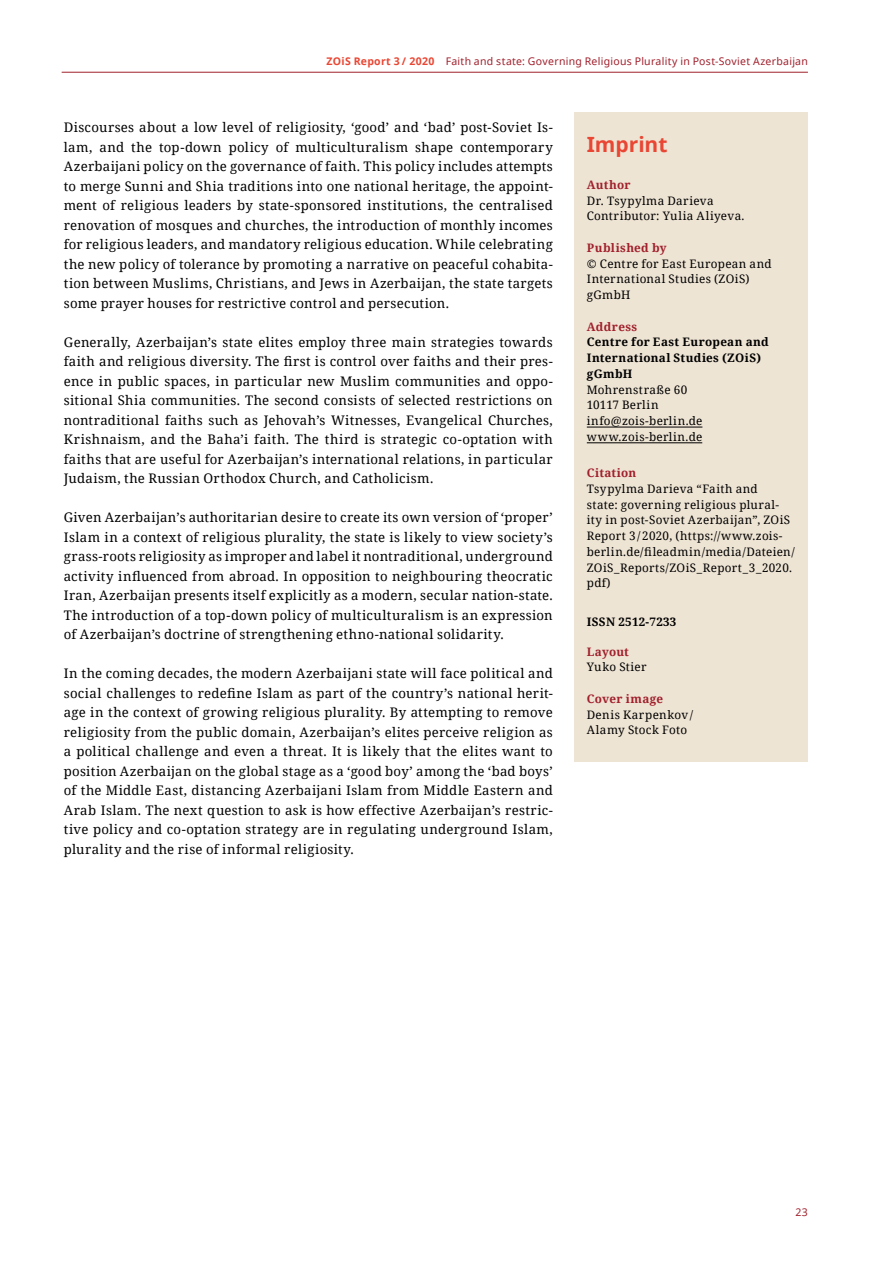
<style>
.page{position:relative;width:893px;height:1263px;background:#fff}
.page>*{position:absolute;margin:0;border:0;box-sizing:border-box;transform-origin:0 0}
.Fließtext{font:700 21px "Noto Sans";letter-spacing:-.005em;color:#e94734}
.Fließtext-2{font:13.2px/19.5px "Noto Serif";letter-spacing:.025em;color:#000;text-align:justify}
.Fließtext-3{font:11.7px/15.8px "Noto Serif";letter-spacing:.025em;color:#000}
.Fließtext-4{font:700 11.7px "Noto Serif";letter-spacing:.025em;color:#000}
.t1{font:10.5px "Noto Sans";letter-spacing:.025em;color:#a0202c}
.s1{font-weight:700;color:#e94734}
.s2{font-weight:700;color:#a0202c}
.s3{font-weight:700}
</style>
<div class="page">
<hr style="left:62px;top:72px;width:746px;height:1px;background:#a0202c">
<div style="left:574px;top:113px;width:234px;height:649px;background:#eee4d4"></div>
<hr style="left:587px;top:427px;width:115px;height:1px;background:#000">
<hr style="left:587px;top:442px;width:115px;height:1px;background:#000">
<p class="t1" style="left:327px;top:54px;width:483px"><span class="s1">ZOiS Report 3 / 2020</span> Faith and state: Governing Religious Plurality in Post-Soviet Azerbaijan</p>
<p class="Fließtext-2" style="left:64px;top:117px;width:490px">Discourses about a low level of religiosity, ‘good’ and ‘bad’ post-Soviet Is&shy;lam, and the top-down policy of multiculturalism shape contemporary Azerbaijani policy on the governance of faith. This policy includes attempts to merge Sunni and Shia traditions into one national heritage, the appoint&shy;ment of religious leaders by state-sponsored institutions, the centralised renovation of mosques and churches, the introduction of monthly incomes for religious leaders, and mandatory religious education. While celebrating the new policy of tolerance by promoting a narrative on peaceful cohabita&shy;tion between Muslims, Christians, and Jews in Azerbaijan, the state targets some prayer houses for restrictive control and persecution.</p>
<p class="Fließtext-2" style="left:64px;top:331px;width:491px">Generally, Azerbaijan’s state elites employ three main strategies towards faith and religious diversity. The first is control over faiths and their pres&shy;ence in public spaces, in particular new Muslim communities and oppo&shy;sitional Shia communities. The second consists of selected restrictions on nontraditional faiths such as Jehovah’s Witnesses, Evangelical Churches, Krishnaism, and the Baha’i faith. The third is strategic co-optation with faiths that are useful for Azerbaijan’s international relations, in particular Judaism, the Russian Orthodox Church, and Catholicism.</p>
<p class="Fließtext-2" style="left:64px;top:507px;width:490px">Given Azerbaijan’s authoritarian desire to create its own version of ‘proper’ Islam in a context of religious plurality, the state is likely to view society’s grass-roots religiosity as improper and label it nontraditional, underground activity influenced from abroad. In opposition to neighbouring theocratic Iran, Azerbaijan presents itself explicitly as a modern, secular nation-state.<br>The introduction of a top-down policy of multiculturalism is an expression of Azerbaijan’s doctrine of strengthening ethno-national solidarity.</p>
<p class="Fließtext-2" style="left:64px;top:663px;width:491px">In the coming decades, the modern Azerbaijani state will face political and social challenges to redefine Islam as part of the country’s national herit&shy;age in the context of growing religious plurality. By attempting to remove religiosity from the public domain, Azerbaijan’s elites perceive religion as a political challenge and even a threat. It is likely that the elites want to position Azerbaijan on the global stage as a ‘good boy’ among the ‘bad boys’ of the Middle East, distancing Azerbaijani Islam from Middle Eastern and Arab Islam. The next question to ask is how effective Azerbaijan’s restric&shy;tive policy and co-optation strategy are in regulating underground Islam, plurality and the rise of informal religiosity.</p>
<p class="Fließtext" style="left:587px;top:129px;width:82px">Imprint</p>
<p class="Fließtext-3" style="left:587px;top:176px;width:159px"><span class="s2">Author<br></span>Dr. Tsypylma Darieva<br>Contributor: Yulia Aliyeva.</p>
<p class="Fließtext-3" style="left:587px;top:239px;width:186px"><span class="s2">Published by<br></span>© Centre for East European and<br>International Studies (ZOiS) gGmbH</p>
<p class="Fließtext-3" style="left:587px;top:318px;width:183px"><span class="s2">Address<br></span><span class="s3">Centre for East European and<br>International Studies (ZOiS) gGmbH<br></span>Mohrenstraße 60<br>10117 Berlin info@zois-berlin.de www.zois-berlin.de</p>
<p class="Fließtext-3" style="left:587px;top:465px;width:209px"><span class="s2">Citation<br></span>Tsypylma Darieva “Faith and<br>state: governing religious plural&shy;ity in post-Soviet Azerbaijan”, ZOiS<br>Report 3 / 2020, (https://www.zois&shy;berlin.de/fileadmin/media/Dateien/<br>ZOiS_Reports/ZOiS_Report_3_2020. pdf)</p>
<p class="Fließtext-4" style="left:587px;top:613px;width:91px">ISSN 2512-7233</p>
<p class="Fließtext-3" style="left:587px;top:643px;width:61px"><span class="s2">Layout<br></span>Yuko Stier</p>
<p class="Fließtext-3" style="left:587px;top:690px;width:108px"><span class="s2">Cover image<br></span>Denis Karpenkov /<br>Alamy Stock Foto</p>
<p class="t1" style="left:795px;top:1205px;width:14px">23</p>
</div>
